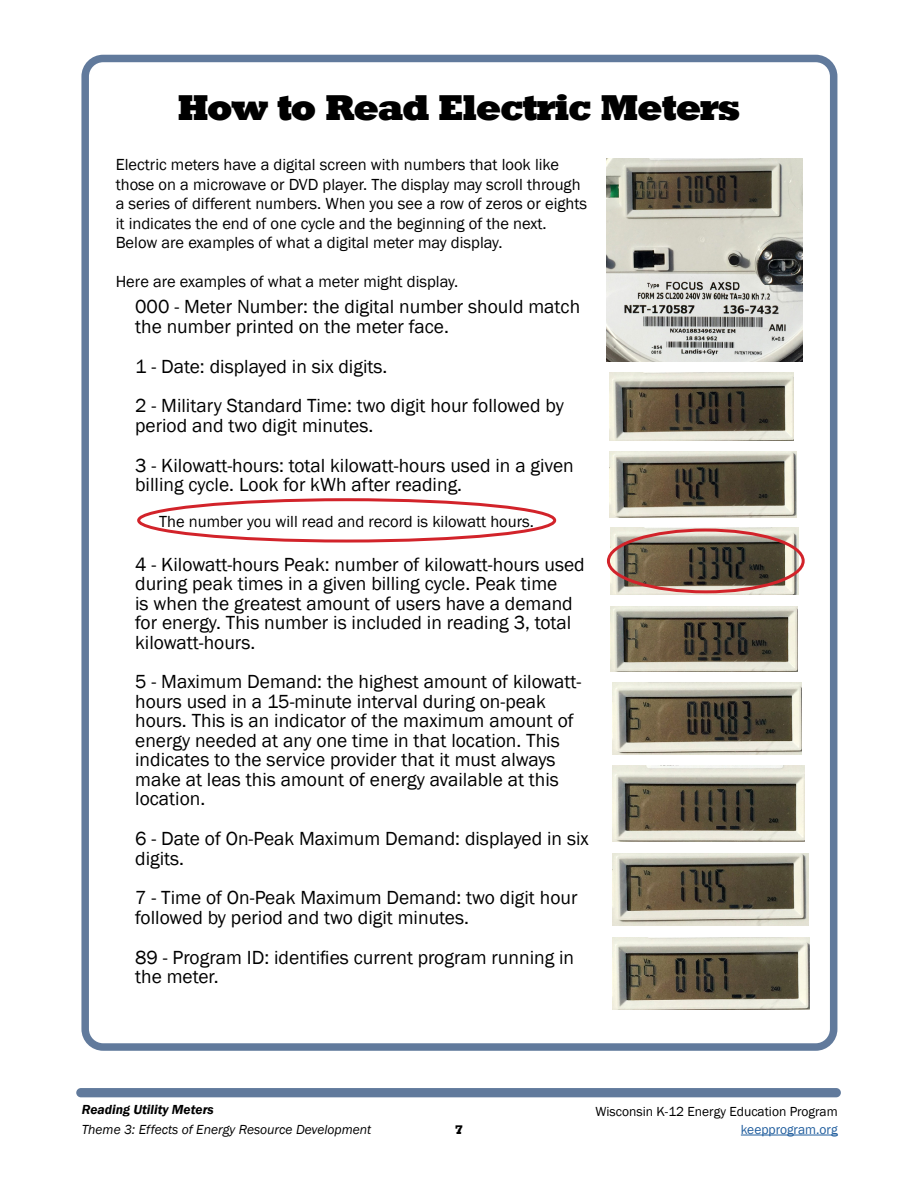
<style>
.page{position:relative;width:918px;height:1188px;background:#fff}
.page>*{position:absolute;margin:0;border:0;box-sizing:border-box;transform-origin:0 0}
.t1{font:34.5px "Roland";color:#000}
.t2{font:19.5px/19.5px "Franklin Gothic";color:#000}
.t3{font:16.5px/19.5px "Franklin Gothic";color:#000}
.t4{font:italic 13.5px "Franklin Gothic";color:#000}
.t5{font:13.5px "Franklin Gothic";color:#000}
.t6{font:italic 600 13.5px "Franklin Gothic";color:#000}
.t7{font:13.5px "Franklin Gothic";color:#215e9e}
.t8{font:12px "Roland";color:#000}
</style>
<div class="page">
<div style="left:76px;top:1088px;width:765px;height:9px;background:#617a9c;border-radius:5px"></div>
<hr style="left:741px;top:1135px;width:97px;height:1px;background:#215e9e">
<div style="left:81px;top:55px;width:756px;height:996px;border:8px solid #617a9c;border-radius:18px"></div>
<img style="left:606px;top:159px;width:197px;height:202px">
<img style="left:609px;top:372px;width:185px;height:69px">
<img style="left:609px;top:451px;width:188px;height:66px">
<img style="left:611px;top:528px;width:187px;height:66px">
<img style="left:611px;top:606px;width:187px;height:65px">
<img style="left:612px;top:683px;width:189px;height:71px">
<img style="left:612px;top:766px;width:193px;height:75px">
<img style="left:612px;top:853px;width:197px;height:72px">
<img style="left:612px;top:938px;width:198px;height:72px">
<div style="left:607px;top:529px;width:198px;height:64px;border:3px solid #d2232a;border-radius:50%"></div>
<div style="left:137px;top:498px;width:419px;height:45px;border:3px solid #d2232a;border-radius:50%"></div>
<h1 class="t1" style="left:178px;top:88px;width:563px">How to Read Electric Meters</h1>
<p class="t3" style="left:116px;top:155px;width:473px">Electric meters have a digital screen with numbers that look like those on a microwave or DVD player. The display may scroll through a series of different numbers. When you see a row of zeros or eights it indicates the end of one cycle and the beginning of the next.<br>Below are examples of what a digital meter may display.</p>
<p class="t3" style="left:116px;top:272px;width:344px">Here are examples of what a meter might display.</p>
<p class="t2" style="left:135px;top:297px;width:447px">000 - Meter Number: the digital number should match the number printed on the meter face.</p>
<p class="t2" style="left:135px;top:347px;width:430px;line-height:39.8px">1 - Date: displayed in six digits.<br>2 - Military Standard Time: two digit hour followed by</p>
<p class="t2" style="left:135px;top:406px;width:440px;line-height:39.8px">period and two digit minutes.<br>3 - Kilowatt-hours: total kilowatt-hours used in a given</p>
<p class="t2" style="left:135px;top:475px;width:328px">billing cycle. Look for kWh after reading.</p>
<p class="t3" style="left:159px;top:512px;width:376px">The number you will read and record is kilowatt hours.</p>
<p class="t2" style="left:135px;top:555px;width:451px">4 - Kilowatt-hours Peak: number of kilowatt-hours used during peak times in a given billing cycle. Peak time<br>is when the greatest amount of users have a demand for energy. This number is included in reading 3, total kilowatt-hours.</p>
<p class="t2" style="left:135px;top:672px;width:448px">5 - Maximum Demand: the highest amount of kilowatt&shy;hours used in a 15-minute interval during on-peak hours. This is an indicator of the maximum amount of energy needed at any one time in that location. This indicates to the service provider that it must always make at leas this amount of energy available at this location.</p>
<p class="t2" style="left:135px;top:829px;width:455px">6 - Date of On-Peak Maximum Demand: displayed in six digits.</p>
<p class="t2" style="left:135px;top:888px;width:444px">7 - Time of On-Peak Maximum Demand: two digit hour followed by period and two digit minutes.</p>
<p class="t2" style="left:135px;top:948px;width:441px">89 - Program ID: identifies current program running in the meter.</p>
<p class="t6" style="left:82px;top:1101px;width:134px">Reading Utility Meters</p>
<p class="t5" style="left:596px;top:1103px;width:244px">Wisconsin K-12 Energy Education Program</p>
<p class="t4" style="left:82px;top:1121px;width:291px">Theme 3: Effects of Energy Resource Development</p>
<p class="t7" style="left:741px;top:1121px;width:98px">keepprogram.org</p>
<p class="t8" style="left:455px;top:1123px;width:9px">7</p>
</div>
